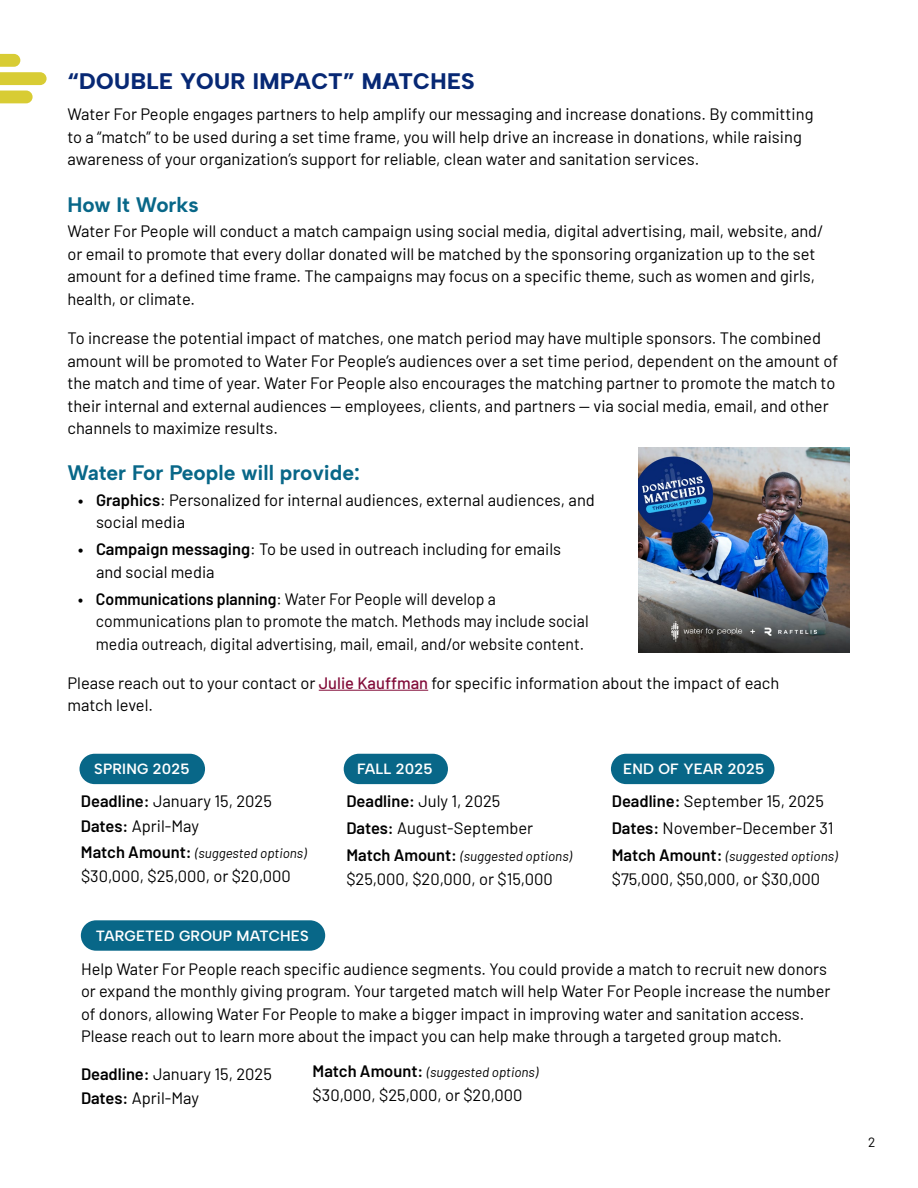
<style>
.page{position:relative;width:918px;height:1188px;background:#fff}
.page>*{position:absolute;margin:0;border:0;box-sizing:border-box;transform-origin:0 0}
.t1{font:800 22.5px "Albert Sans";letter-spacing:.02em;color:#072874}
.t2{font:700 21px "Albert Sans";color:#086788}
.t3{font:16.5px/22.5px "Barlow";color:#000}
.t4{font:16.5px/22.5px "Barlow";color:#000;scale:.96 1}
.t5{font:600 14.85px "Albert Sans";letter-spacing:.01em;color:#fff}
.t6{font:italic 13.5px "Barlow";color:#000}
.t7{font:13.5px "Barlow";color:#000}
.s1{font-weight:600}
.s2{font-weight:500;color:#820c39}
.s3{font-weight:600;font-style:normal;font-size:16.5px}
</style>
<div class="page">
<hr style="left:319px;top:690px;width:109px;height:1px;background:#820c39">
<div style="left:79px;top:754px;width:126px;height:30px;background:#086788;border-radius:15px"></div>
<div style="left:344px;top:754px;width:104px;height:30px;background:#086788;border-radius:15px"></div>
<div style="left:611px;top:754px;width:163px;height:30px;background:#086788;border-radius:15px"></div>
<div style="left:81px;top:920px;width:244px;height:31px;background:#086788;border-radius:15px"></div>
<svg style="left:0;top:91px;width:33px;height:12px"></svg>
<svg style="left:0;top:54px;width:47px;height:31px"></svg>
<img style="left:638px;top:447px;width:212px;height:206px">
<h1 class="t1" style="left:68px;top:67px;width:409px">“DOUBLE YOUR IMPACT” MATCHES</h1>
<p class="t3" style="left:68px;top:102px;width:748px">Water For People engages partners to help amplify our messaging and increase donations. By committing to a “match” to be used during a set time frame, you will help drive an increase in donations, while raising awareness of your organization’s support for reliable, clean water and sanitation services.</p>
<p class="t2" style="left:68px;top:192px;width:133px">How It Works</p>
<p class="t3" style="left:68px;top:219px;width:758px">Water For People will conduct a match campaign using social media, digital advertising, mail, website, and/ or email to promote that every dollar donated will be matched by the sponsoring organization up to the set amount for a defined time frame. The campaigns may focus on a specific theme, such as women and girls, health, or climate.</p>
<p class="t3" style="left:68px;top:326px;width:772px">To increase the potential impact of matches, one match period may have multiple sponsors. The combined amount will be promoted to Water For People’s audiences over a set time period, dependent on the amount of the match and time of year. Water For People also encourages the matching partner to promote the match to their internal and external audiences — employees, clients, and partners — via social media, email, and other channels to maximize results.</p>
<p class="t2" style="left:68px;top:460px;width:294px">Water For People will provide:</p>
<p class="t3" style="left:96px;top:488px;width:500px;text-indent:-18px"><span class="s1">• Graphics</span>: Personalized for internal audiences, external audiences, and social media</p>
<p class="t3" style="left:96px;top:537px;width:467px;text-indent:-18px"><span class="s1">• Campaign messaging</span>: To be used in outreach including for emails and social media</p>
<p class="t4" style="left:96px;top:587px;width:515px;text-indent:-18px"><span class="s1">• Communications planning</span>: Water For People will develop a communications plan to promote the match. Methods may include social media outreach, digital advertising, mail, email, and/or website content.</p>
<p class="t3" style="left:68px;top:671px;width:713px">Please reach out to your contact or <span class="s2">Julie Kauffman</span> for specific information about the impact of each match level.</p>
<p class="t5" style="left:94px;top:760px;width:97px">SPRING 2025</p>
<p class="t5" style="left:357px;top:760px;width:77px">FALL 2025</p>
<p class="t5" style="left:623px;top:760px;width:143px">END OF YEAR 2025</p>
<p class="t3" style="left:81px;top:787px;width:192px;line-height:25.5px"><span class="s1">Deadline:</span> January 15, 2025<br><span class="s1">Dates:</span> April-May</p>
<p class="t6" style="left:81px;top:843px;width:227px"><span class="s3">Match Amount:</span> (suggested options)</p>
<p class="t3" style="left:81px;top:863px;width:211px">$30,000, $25,000, or $20,000</p>
<p class="t5" style="left:96px;top:927px;width:215px">TARGETED GROUP MATCHES</p>
<p class="t3" style="left:346px;top:786px;width:188px;line-height:27px"><span class="s1">Deadline:</span> July 1, 2025<br><span class="s1">Dates:</span> August-September</p>
<p class="t6" style="left:346px;top:846px;width:227px"><span class="s3">Match Amount:</span> (suggested options)</p>
<p class="t3" style="left:346px;top:866px;width:208px">$25,000, $20,000, or $15,000</p>
<p class="t3" style="left:612px;top:786px;width:223px;line-height:27px"><span class="s1">Deadline:</span> September 15, 2025<br><span class="s1">Dates:</span> November-December 31</p>
<p class="t6" style="left:612px;top:846px;width:227px"><span class="s3">Match Amount:</span> (suggested options)</p>
<p class="t3" style="left:612px;top:866px;width:210px">$75,000, $50,000, or $30,000</p>
<p class="t3" style="left:81px;top:956px;width:751px">Help Water For People reach specific audience segments. You could provide a match to recruit new donors or expand the monthly giving program. Your targeted match will help Water For People increase the number of donors, allowing Water For People to make a bigger impact in improving water and sanitation access.<br>Please reach out to learn more about the impact you can help make through a targeted group match.</p>
<p class="t3" style="left:81px;top:1060px;width:192px;line-height:24px"><span class="s1">Deadline:</span> January 15, 2025<br><span class="s1">Dates:</span> April-May</p>
<p class="t6" style="left:313px;top:1062px;width:227px"><span class="s3">Match Amount:</span> (suggested options)</p>
<p class="t3" style="left:313px;top:1083px;width:211px">$30,000, $25,000, or $20,000</p>
<p class="t7" style="left:868px;top:1133px;width:9px">2</p>
</div>
